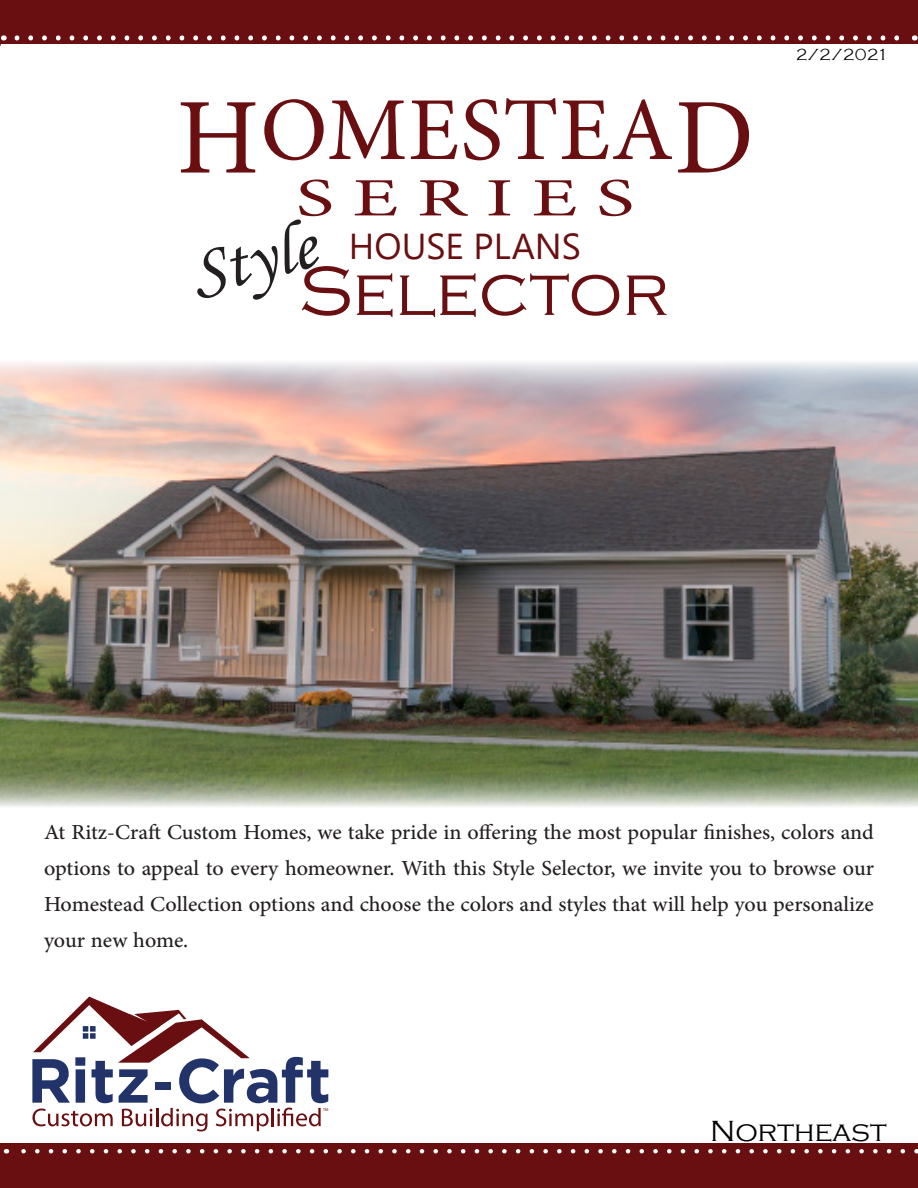
<style>
.page{position:relative;width:918px;height:1188px;background:#fff}
.page>*{position:absolute;margin:0;border:0;box-sizing:border-box;transform-origin:0 0}
.t1{font:90px "Minion Pro";letter-spacing:.01em;color:#6a0f11}
.t2{font:300 72px "Copperplate Gothic";color:#6a0f11}
.t3{font:72px "Monotype Corsiva";color:#231f20}
.t4{font:54px "Minion Pro";color:#6a0f11;scale:1.5 1}
.t5{font:36px "Segoe UI";color:#6a0f11}
.t6{font:30px/36px "Adobe Arabic";color:#231f20;text-align:justify}
.t7{font:300 30px "Copperplate Gothic";color:#000}
.t8{font:300 16.5px "Copperplate Gothic";color:#000}
.t9{font:4.05px "Myriad Pro";color:#6a0f11}
.s1{font-size:108px}
</style>
<div class="page">
<div style="left:0;top:0;width:918px;height:44px;background:#6a0f11"></div>
<hr style="left:0;top:1143px;width:2px;height:45px;background:#6a0f11">
<div style="left:2px;top:1143px;width:916px;height:45px;background:#6a0f11"></div>
<svg style="left:21px;top:1149px;width:882px;height:5px"></svg>
<svg style="left:3px;top:1149px;width:4px;height:5px"></svg>
<svg style="left:17px;top:35px;width:882px;height:5px"></svg>
<svg style="left:0;top:35px;width:4px;height:11px"></svg>
<img style="left:0;top:362px;width:918px;height:445px">
<svg style="left:32px;top:997px;width:296px;height:135px"></svg>
<p class="t1" style="left:177px;top:70px;width:579px"><span class="s1">H</span>OMESTEA<span class="s1">D</span></p>
<p class="t4" style="left:296px;top:162px;width:227px">S E R I E S</p>
<p class="t5" style="left:349px;top:212px;width:234px">HOUSE PLANS</p>
<p class="t3" style="left:181px;top:232px;width:128px;rotate:-14deg">Style</p>
<p class="t2" style="left:299px;top:252px;width:371px">Selector</p>
<p class="t8" style="left:796px;top:46px;width:95px">2/2/2021</p>
<p class="t6" style="left:44px;top:811px;width:832px">At Ritz-Craft Custom Homes, we take pride in offering the most popular finishes, colors and options to appeal to every homeowner. With this Style Selector, we invite you to browse our Homestead Collection options and choose the colors and styles that will help you personalize your new home.</p>
<p class="t9" style="left:323px;top:1107px;width:7px">TM</p>
<p class="t7" style="left:710px;top:1115px;width:178px">Northeast</p>
</div>
